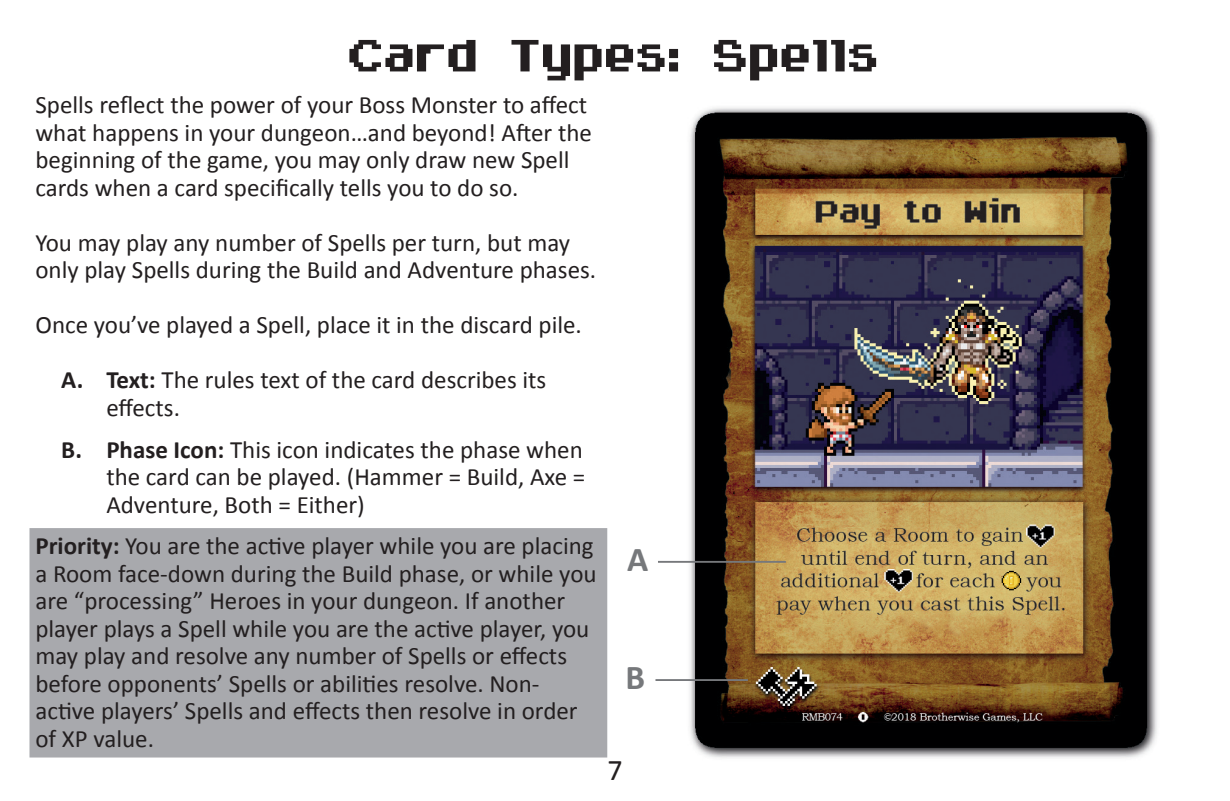
<style>
.page{position:relative;width:1230px;height:801px;background:#fff}
.page>*{position:absolute;margin:0;border:0;box-sizing:border-box;transform-origin:0 0}
.t1{font:700 35px "Calibri";color:#76787b}
.t2{font:30px "Calibri";color:#231f20}
.t3{font:25px/27.5px "Calibri";color:#231f20}
.s1{font-weight:700}
</style>
<div class="page">
<img style="left:680px;top:107px;width:477px;height:651px">
<div style="left:29px;top:528px;width:578px;height:229px;background:#a8a9ad"></div>
<hr style="left:658px;top:561px;width:128px;height:2px;background:#76787b">
<hr style="left:655px;top:679px;width:93px;height:2px;background:#76787b">
<svg style="left:349px;top:40px;width:527px;height:40px"></svg>
<p class="t3" style="left:35px;top:91px;width:558px">Spells reflect the power of your Boss Monster to affect what happens in your dungeon…and beyond! After the beginning of the game, you may only draw new Spell cards when a card specifically tells you to do so.</p>
<p class="t3" style="left:35px;top:229px;width:562px">You may play any number of Spells per turn, but may only play Spells during the Build and Adventure phases.</p>
<p class="t3" style="left:35px;top:311px;width:548px">Once you’ve played a Spell, place it in the discard pile.</p>
<p class="t3" style="left:106px;top:366px;width:441px;text-indent:-45px"><span class="s1">A. Text:</span> The rules text of the card describes its effects.</p>
<p class="t3" style="left:106px;top:436px;width:480px;text-align:justify;text-indent:-45px"><span class="s1">B. Phase Icon:</span> This icon indicates the phase when the card can be played. (Hammer = Build, Axe = Adventure, Both = Either)</p>
<p class="t3" style="left:35px;top:532px;width:563px"><span class="s1">Priority:</span> You are the active player while you are placing a Room face-down during the Build phase, or while you are “processing” Heroes in your dungeon. If another player plays a Spell while you are the active player, you may play and resolve any number of Spells or effects before opponents’ Spells or abilities resolve. Non&shy;active players’ Spells and effects then resolve in order of XP value.</p>
<h1 class="t1" style="left:627px;top:537px;width:23px">A</h1>
<h1 class="t1" style="left:625px;top:655px;width:21px">B</h1>
<p class="t2" style="left:607px;top:751px;width:17px">7</p>
</div>
